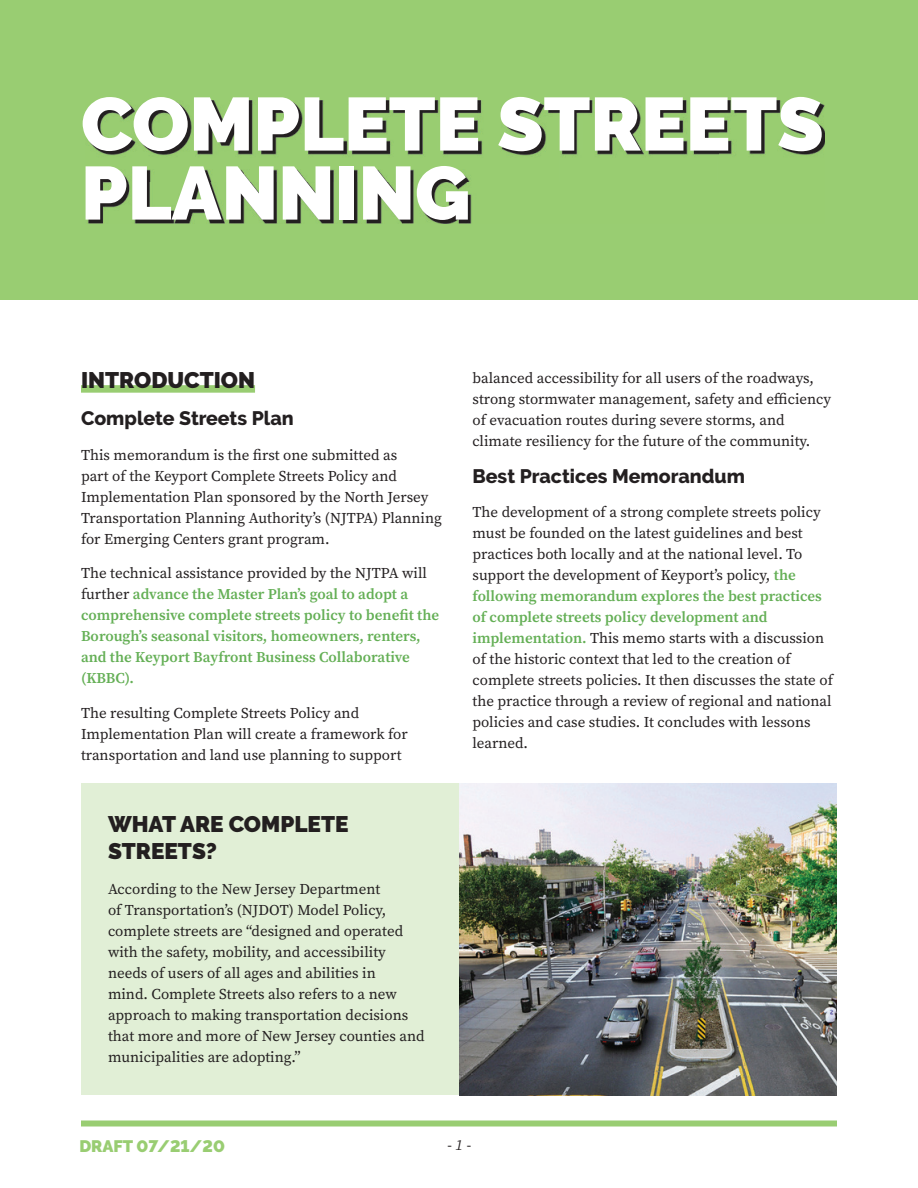
<style>
.page{position:relative;width:918px;height:1188px;background:#fff}
.page>*{position:absolute;margin:0;border:0;box-sizing:border-box;transform-origin:0 0}
.t1{font:900 75px/69px "Raleway";color:#fff}
.t2{font:900 22.5px/27px "Raleway";color:#231f20}
.t3{font:800 19.5px "Raleway";color:#231f20}
.t4{font:900 16.65px "Raleway";color:#99cd72}
.t5{font:15px/21px "Source Serif Variable";color:#231f20}
.t6{font:15px/21px "Source Serif Variable";letter-spacing:.005em;color:#64af55}
.t7{font:italic 15px "Source Serif Variable";color:#231f20}
.s1{color:#231f20}
.s2{color:#64af55}
</style>
<div class="page">
<div style="left:81px;top:1120px;width:756px;height:6px;background:#99cd72"></div>
<div style="left:0;top:0;width:918px;height:300px;background:#99cd72"></div>
<div style="left:81px;top:784px;width:378px;height:311px;background:#e1efd6"></div>
<img style="left:86px;top:100px;width:739px;height:123px">
<div style="left:81px;top:385px;width:174px;height:8px;background:#99cd72"></div>
<img style="left:459px;top:784px;width:378px;height:311px">
<h1 class="t1" style="left:81px;top:90px;width:744px">COMPLETE STREETS<br>PLANNING</h1>
<h2 class="t2" style="left:81px;top:367px;width:176px">INTRODUCTION</h2>
<h3 class="t3" style="left:81px;top:407px;width:214px">Complete Streets Plan</h3>
<p class="t5" style="left:81px;top:444px;width:362px">This memorandum is the first one submitted as<br>part of the Keyport Complete Streets Policy and Implementation Plan sponsored by the North Jersey Transportation Planning Authority’s (NJTPA) Planning for Emerging Centers grant program.</p>
<p class="t6" style="left:81px;top:563px;width:360px"><span class="s1">The technical assistance provided by the NJTPA will further</span> advance the Master Plan’s goal to adopt a comprehensive complete streets policy to benefit the Borough’s seasonal visitors, homeowners, renters, and the Keyport Bayfront Business Collaborative (KBBC).</p>
<p class="t5" style="left:81px;top:702px;width:328px">The resulting Complete Streets Policy and<br>Implementation Plan will create a framework for transportation and land use planning to support</p>
<h2 class="t2" style="left:108px;top:811px;width:242px">WHAT ARE COMPLETE<br>STREETS?</h2>
<p class="t5" style="left:108px;top:878px;width:318px">According to the New Jersey Department<br>of Transportation’s (NJDOT) Model Policy, complete streets are “designed and operated with the safety, mobility, and accessibility needs of users of all ages and abilities in<br>mind. Complete Streets also refers to a new approach to making transportation decisions that more and more of New Jersey counties and municipalities are adopting.”</p>
<p class="t5" style="left:472px;top:367px;width:360px">balanced accessibility for all users of the roadways, strong stormwater management, safety and efficiency of evacuation routes during severe storms, and climate resiliency for the future of the community.</p>
<h3 class="t3" style="left:472px;top:465px;width:274px">Best Practices Memorandum</h3>
<p class="t5" style="left:472px;top:502px;width:362px">The development of a strong complete streets policy must be founded on the latest guidelines and best practices both locally and at the national level. To support the development of Keyport’s policy, <span class="s2">the following memorandum explores the best practices of complete streets policy development and implementation.</span> This memo starts with a discussion of the historic context that led to the creation of complete streets policies. It then discusses the state of the practice through a review of regional and national policies and case studies. It concludes with lessons learned.</p>
<p class="t4" style="left:79px;top:1137px;width:147px">DRAFT 07/21/20</p>
<p class="t7" style="left:447px;top:1135px;width:25px">- 1 -</p>
</div>
